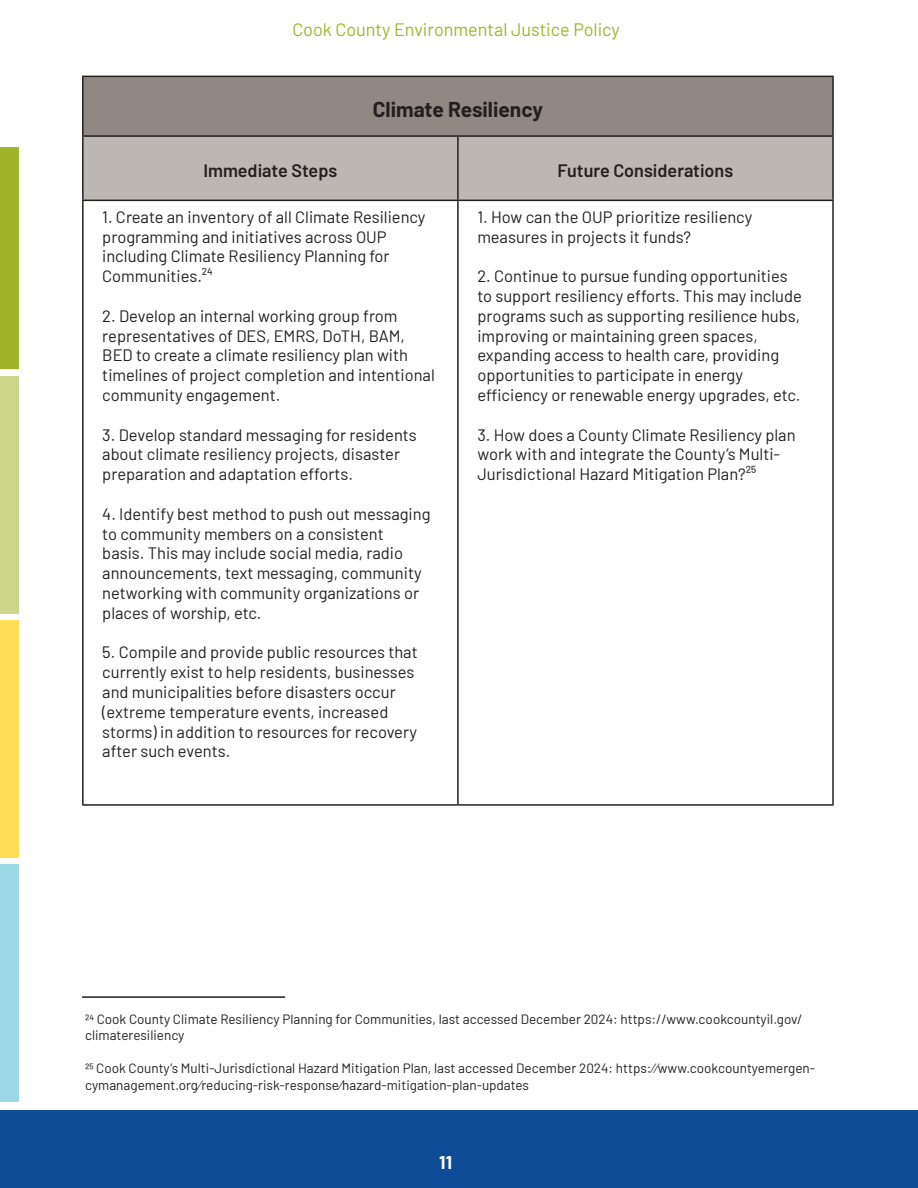
<style>
.page{position:relative;width:918px;height:1188px;background:#fff}
.page>*{position:absolute;margin:0;border:0;box-sizing:border-box;transform-origin:0 0}
.t1{font:700 21px "Barlow";color:#231f20}
.t2{font:18px "Barlow";color:#a0b427}
.t3{font:600 18px "Barlow";color:#231f20}
.t4{font:700 18px "Barlow";color:#fff}
.t5{font:16.5px/19.8px "Barlow";color:#231f20}
.t6{font:13.5px/16.5px "Barlow";color:#231f20}
</style>
<div class="page">
<div style="left:0;top:1110px;width:918px;height:78px;background:#0f4c97"></div>
<div style="left:0;top:376px;width:19px;height:238px;background:#cdd789"></div>
<div style="left:0;top:620px;width:19px;height:238px;background:#ffdd54"></div>
<div style="left:0;top:864px;width:19px;height:238px;background:#9cd9e6"></div>
<div style="left:0;top:147px;width:19px;height:222px;background:#a0b427"></div>
<div style="left:83px;top:76px;width:750px;height:60px;background:#918883"></div>
<div style="left:84px;top:137px;width:748px;height:63px;background:#bdb7b3"></div>
<hr style="left:82px;top:76px;width:376px;height:1px;background:#231f20">
<hr style="left:82px;top:77px;width:2px;height:58px;background:#231f20">
<hr style="left:458px;top:76px;width:376px;height:1px;background:#231f20">
<hr style="left:832px;top:77px;width:2px;height:58px;background:#231f20">
<hr style="left:82px;top:135px;width:376px;height:2px;background:#231f20">
<hr style="left:82px;top:137px;width:2px;height:63px;background:#231f20">
<hr style="left:458px;top:135px;width:376px;height:2px;background:#231f20">
<hr style="left:457px;top:137px;width:2px;height:63px;background:#231f20">
<hr style="left:832px;top:137px;width:2px;height:63px;background:#231f20">
<hr style="left:82px;top:200px;width:376px;height:1px;background:#231f20">
<hr style="left:82px;top:201px;width:2px;height:603px;background:#231f20">
<hr style="left:458px;top:200px;width:376px;height:1px;background:#231f20">
<hr style="left:457px;top:201px;width:2px;height:603px;background:#231f20">
<hr style="left:832px;top:201px;width:2px;height:603px;background:#231f20">
<hr style="left:82px;top:804px;width:376px;height:2px;background:#231f20">
<hr style="left:458px;top:804px;width:376px;height:2px;background:#231f20">
<hr style="left:82px;top:996px;width:203px;height:2px;background:#231f20">
<p class="t2" style="left:292px;top:16px;width:329px">Cook County Environmental Justice Policy</p>
<p class="t1" style="left:373px;top:94px;width:172px">Climate Resiliency</p>
<p class="t3" style="left:203px;top:158px;width:135px">Immediate Steps</p>
<p class="t3" style="left:558px;top:158px;width:177px">Future Considerations</p>
<p class="t5" style="left:102px;top:206px;width:325px">1. Create an inventory of all Climate Resiliency programming and initiatives across OUP including Climate Resiliency Planning for Communities.²⁴</p>
<p class="t5" style="left:102px;top:305px;width:334px">2. Develop an internal working group from representatives of DES, EMRS, DoTH, BAM, BED to create a climate resiliency plan with timelines of project completion and intentional community engagement.</p>
<p class="t5" style="left:102px;top:424px;width:316px">3. Develop standard messaging for residents about climate resiliency projects, disaster preparation and adaptation efforts.</p>
<p class="t5" style="left:102px;top:503px;width:330px">4. Identify best method to push out messaging to community members on a consistent<br>basis. This may include social media, radio announcements, text messaging, community networking with community organizations or places of worship, etc.</p>
<p class="t5" style="left:102px;top:641px;width:317px">5. Compile and provide public resources that currently exist to help residents, businesses and municipalities before disasters occur (extreme temperature events, increased storms) in addition to resources for recovery after such events.</p>
<p class="t5" style="left:477px;top:206px;width:276px">1. How can the OUP prioritize resiliency measures in projects it funds?</p>
<p class="t5" style="left:477px;top:265px;width:326px">2. Continue to pursue funding opportunities to support resiliency efforts. This may include programs such as supporting resilience hubs, improving or maintaining green spaces, expanding access to health care, providing opportunities to participate in energy efficiency or renewable energy upgrades, etc.</p>
<p class="t5" style="left:477px;top:424px;width:320px">3. How does a County Climate Resiliency plan work with and integrate the County’s Multi-<br>Jurisdictional Hazard Mitigation Plan?²⁵</p>
<p class="t6" style="left:85px;top:1009px;width:719px">24 Cook County Climate Resiliency Planning for Communities, last accessed December 2024: https://www.cookcountyil.gov/ climateresiliency</p>
<p class="t6" style="left:85px;top:1059px;width:731px">25 Cook County’s Multi-Jurisdictional Hazard Mitigation Plan, last accessed December 2024: https://www.cookcountyemergen&shy;cymanagement.org/reducing-risk-response/hazard-mitigation-plan-updates</p>
<p class="t4" style="left:439px;top:1149px;width:14px">11</p>
</div>
